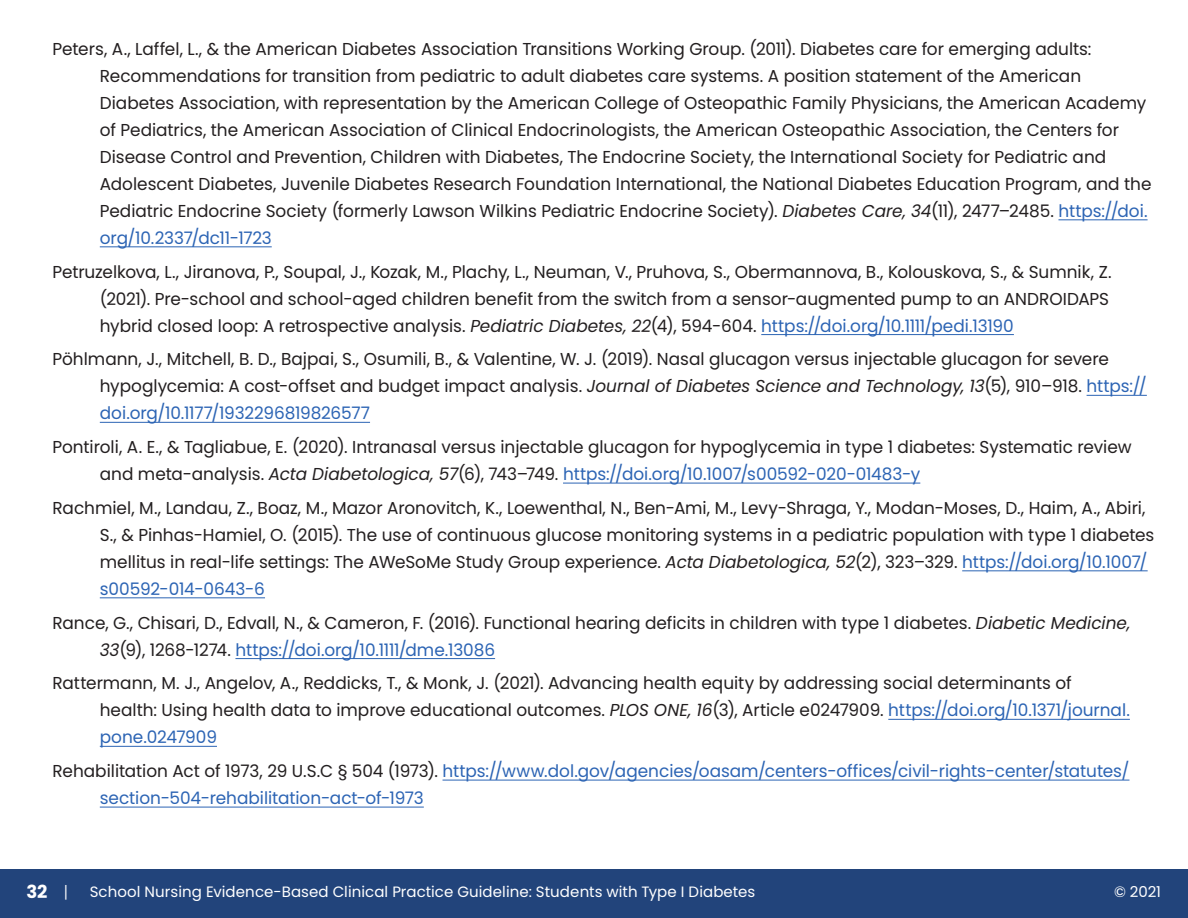
<style>
.page{position:relative;width:1188px;height:918px;background:#fff}
.page>*{position:absolute;margin:0;border:0;box-sizing:border-box;transform-origin:0 0}
.t1{font:700 18px "Poppins";color:#fff}
.Refereces{font:17.25px/27px "Poppins";color:#231f20}
.Refereces-2{font:17.25px/27px "Poppins";letter-spacing:-.005em;color:#2c64b4}
.t2{font:15px "Poppins";letter-spacing:.005em;color:#fff}
.s1{font-style:italic}
.s2{color:#2c64b4}
.s3{color:#231f20}
.s4{font-weight:300;font-size:16.5px}
</style>
<div class="page">
<div style="left:0;top:869px;width:1188px;height:49px;background:#22447b"></div>
<hr style="left:1058px;top:219px;width:90px;height:1px;background:#2c64b4">
<hr style="left:100px;top:246px;width:172px;height:1px;background:#2c64b4">
<hr style="left:761px;top:334px;width:253px;height:1px;background:#2c64b4">
<hr style="left:1087px;top:395px;width:60px;height:1px;background:#2c64b4">
<hr style="left:100px;top:422px;width:270px;height:1px;background:#2c64b4">
<hr style="left:563px;top:483px;width:357px;height:1px;background:#2c64b4">
<hr style="left:962px;top:570px;width:186px;height:1px;background:#2c64b4">
<hr style="left:100px;top:597px;width:165px;height:1px;background:#2c64b4">
<hr style="left:235px;top:658px;width:260px;height:1px;background:#2c64b4">
<hr style="left:888px;top:719px;width:242px;height:1px;background:#2c64b4">
<hr style="left:100px;top:746px;width:117px;height:1px;background:#2c64b4">
<hr style="left:443px;top:780px;width:686px;height:1px;background:#2c64b4">
<hr style="left:100px;top:807px;width:324px;height:1px;background:#2c64b4">
<p class="Refereces" style="left:100px;top:35px;width:1053px;text-indent:-47px">Peters, A., Laffel, L., &amp; the American Diabetes Association Transitions Working Group. (2011). Diabetes care for emerging adults:<br>Recommendations for transition from pediatric to adult diabetes care systems. A position statement of the American Diabetes Association, with representation by the American College of Osteopathic Family Physicians, the American Academy of Pediatrics, the American Association of Clinical Endocrinologists, the American Osteopathic Association, the Centers for Disease Control and Prevention, Children with Diabetes, The Endocrine Society, the International Society for Pediatric and Adolescent Diabetes, Juvenile Diabetes Research Foundation International, the National Diabetes Education Program, and the Pediatric Endocrine Society (formerly Lawson Wilkins Pediatric Endocrine Society). <span class="s1">Diabetes Care, 34</span>(11), 2477–2485. <span class="s2">https://doi. org/10.2337/dc11-1723</span></p>
<p class="Refereces" style="left:100px;top:258px;width:1013px;text-indent:-47px">Petruzelkova, L., Jiranova, P., Soupal, J., Kozak, M., Plachy, L., Neuman, V., Pruhova, S., Obermannova, B., Kolouskova, S., &amp; Sumnik, Z. (2021). Pre-school and school-aged children benefit from the switch from a sensor-augmented pump to an ANDROIDAPS hybrid closed loop: A retrospective analysis. <span class="s1">Pediatric Diabetes, 22</span>(4), 594-604. <span class="s2">https://doi.org/10.1111/pedi.13190</span></p>
<p class="Refereces" style="left:100px;top:346px;width:1049px;text-indent:-47px">Pöhlmann, J., Mitchell, B. D., Bajpai, S., Osumili, B., &amp; Valentine, W. J. (2019). Nasal glucagon versus injectable glucagon for severe hypoglycemia: A cost-offset and budget impact analysis. <span class="s1">Journal of Diabetes Science and Technology, 13</span>(5), 910–918. <span class="s2">https:// doi.org/10.1177/1932296819826577</span></p>
<p class="Refereces" style="left:100px;top:434px;width:1033px;text-indent:-47px">Pontiroli, A. E., &amp; Tagliabue, E. (2020). Intranasal versus injectable glucagon for hypoglycemia in type 1 diabetes: Systematic review and meta-analysis. <span class="s1">Acta Diabetologica, 57</span>(6), 743–749. <span class="s2">https://doi.org/10.1007/s00592-020-01483-y</span></p>
<p class="Refereces" style="left:100px;top:494px;width:1056px;text-indent:-47px">Rachmiel, M., Landau, Z., Boaz, M., Mazor Aronovitch, K., Loewenthal, N., Ben-Ami, M., Levy-Shraga, Y., Modan-Moses, D., Haim, A., Abiri, S., &amp; Pinhas-Hamiel, O. (2015). The use of continuous glucose monitoring systems in a pediatric population with type 1 diabetes mellitus in real-life settings: The AWeSoMe Study Group experience. <span class="s1">Acta Diabetologica, 52</span>(2), 323–329. <span class="s2">https://doi.org/10.1007/ s00592-014-0643-6</span></p>
<p class="Refereces" style="left:100px;top:609px;width:1032px;text-indent:-47px">Rance, G., Chisari, D., Edvall, N., &amp; Cameron, F. (2016). Functional hearing deficits in children with type 1 diabetes. <span class="s1">Diabetic Medicine,<br>33</span>(9), 1268-1274. <span class="s2">https://doi.org/10.1111/dme.13086</span></p>
<p class="Refereces" style="left:100px;top:670px;width:1032px;text-indent:-47px">Rattermann, M. J., Angelov, A., Reddicks, T., &amp; Monk, J. (2021). Advancing health equity by addressing social determinants of health: Using health data to improve educational outcomes. <span class="s1">PLOS ONE, 16</span>(3), Article e0247909. <span class="s2">https://doi.org/10.1371/journal. pone.0247909</span></p>
<p class="Refereces-2" style="left:100px;top:758px;width:1031px;text-indent:-47px"><span class="s3">Rehabilitation Act of 1973, 29 U.S.C § 504 (1973).</span> https://www.dol.gov/agencies/oasam/centers-offices/civil-rights-center/statutes/ section-504-rehabilitation-act-of-1973</p>
<p class="t1" style="left:26px;top:881px;width:43px">32 <span class="s4">|</span></p>
<p class="t2" style="left:90px;top:883px;width:667px">School Nursing Evidence-Based Clinical Practice Guideline: Students with Type I Diabetes</p>
<p class="t2" style="left:1114px;top:883px;width:48px">© 2021</p>
</div>
